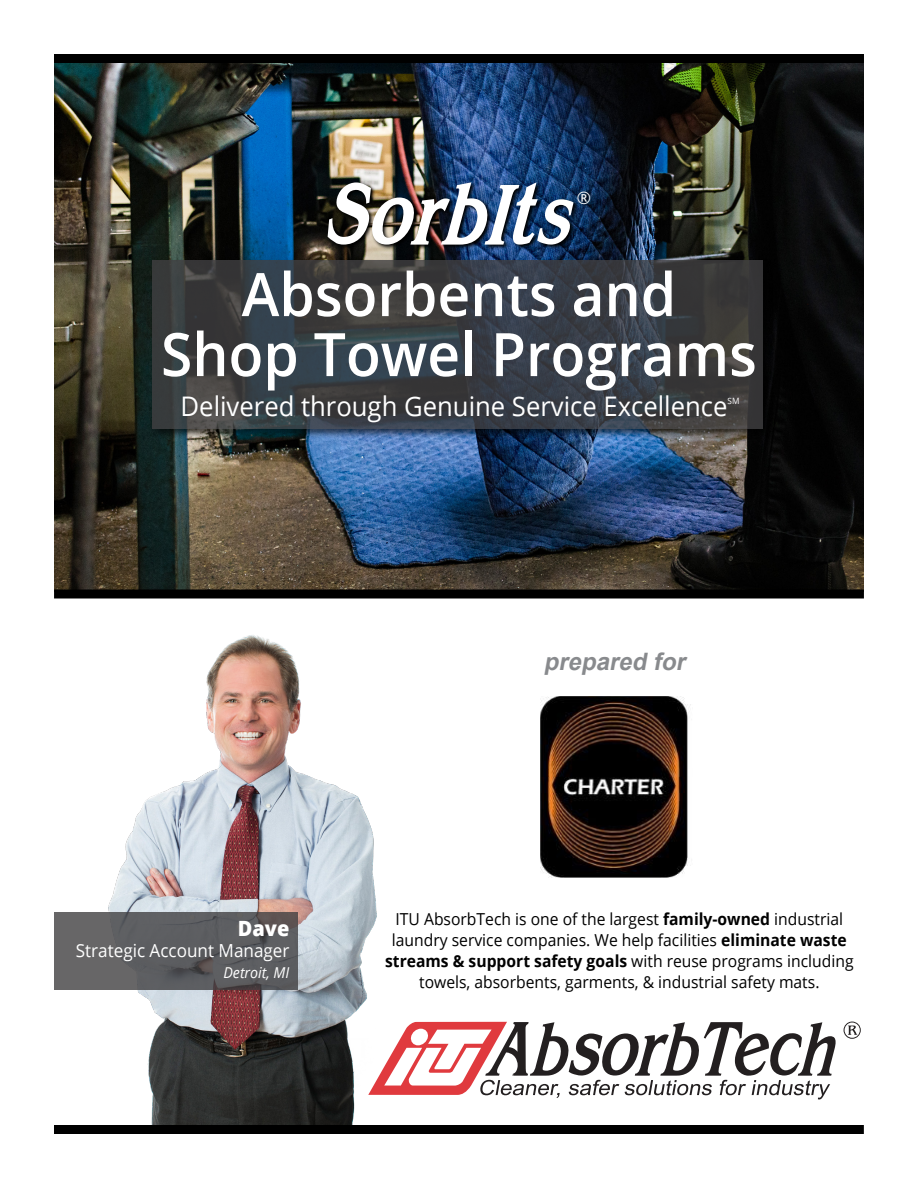
<style>
.page{position:relative;width:918px;height:1188px;background:#fff}
.page>*{position:absolute;margin:0;border:0;box-sizing:border-box;transform-origin:0 0}
.t1{font:600 60px/60px "Open Sans";color:#fff;text-align:center;scale:.95 1}
.t2{font:27px "Open Sans";color:#fff;scale:.95 1}
.t3{font:italic 700 24px "Arial";color:#888a8d}
.t4{font:800 21px "Open Sans";color:#fff;scale:.95 1}
.t5{font:18px "Open Sans";color:#fff;scale:.95 1}
.t6{font:17.1px "Open Sans";color:#fff}
.t7{font:16.5px/21px "Open Sans";color:#000;text-align:center;scale:.95 1}
.t8{font:italic 15px "Open Sans";color:#fff;scale:.95 1}
.t9{font:8.7px "Open Sans";color:#fff;scale:.95 1}
.s1{font-weight:700}
</style>
<div class="page">
<img style="left:108px;top:635px;width:269px;height:490px">
<img style="left:54px;top:63px;width:810px;height:527px">
<div style="left:54px;top:590px;width:810px;height:8px;background:#000"></div>
<div style="left:54px;top:54px;width:810px;height:9px;background:#000"></div>
<div style="left:150px;top:258px;width:623px;height:181px;background:#000;opacity:.75"></div>
<svg style="left:153px;top:260px;width:610px;height:169px"></svg>
<div style="left:54px;top:1125px;width:810px;height:9px;background:#000"></div>
<svg style="left:326px;top:181px;width:270px;height:69px"></svg>
<img style="left:328px;top:182px;width:246px;height:63px">
<svg style="left:844px;top:1022px;width:17px;height:17px"></svg>
<svg style="left:368px;top:1022px;width:468px;height:77px"></svg>
<svg style="left:54px;top:912px;width:244px;height:78px;fill:#5e5f62"></svg>
<img style="left:540px;top:696px;width:151px;height:181px">
<p class="t6" style="left:577px;top:186px;width:16px">®</p>
<h1 class="t1" style="left:161px;top:263px;width:629px">Absorbents and<br>Shop Towel Programs</h1>
<h2 class="t2" style="left:181px;top:388px;width:577px">Delivered through Genuine Service Excellence</h2>
<p class="t9" style="left:727px;top:395px;width:14px">SM</p>
<p class="t4" style="left:238px;top:912px;width:56px">Dave</p>
<p class="t5" style="left:76px;top:938px;width:226px">Strategic Account Manager</p>
<p class="t8" style="left:223px;top:962px;width:71px">Detroit, MI</p>
<h3 class="t3" style="left:544px;top:644px;width:149px">prepared for</h3>
<p class="t7" style="left:385px;top:909px;width:495px">ITU AbsorbTech is one of the largest <span class="s1">family-owned</span> industrial laundry service companies. We help facilities <span class="s1">eliminate waste streams &amp; support safety goals</span> with reuse programs including towels, absorbents, garments, &amp; industrial safety mats.</p>
</div>
